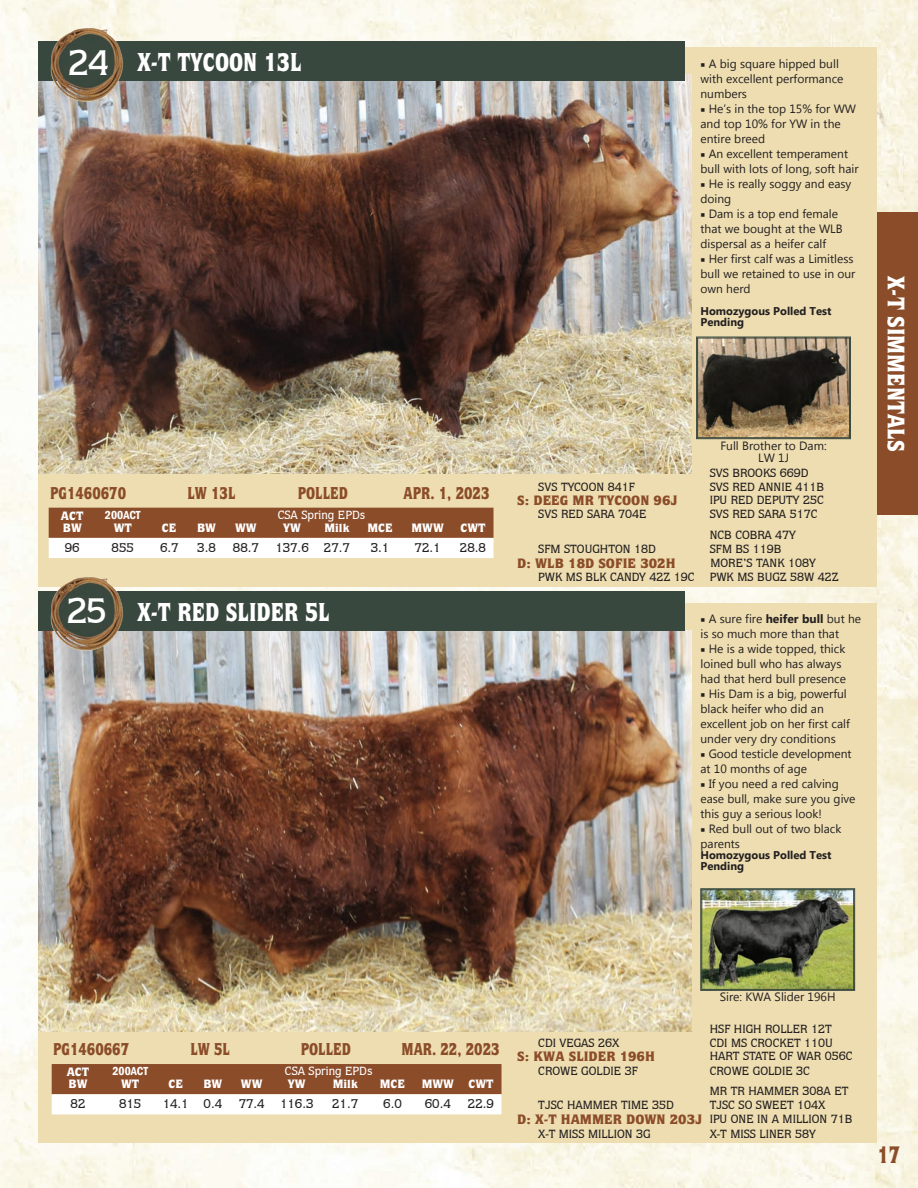
<style>
.page{position:relative;width:918px;height:1188px;background:#fff}
.page>*{position:absolute;margin:0;border:0;box-sizing:border-box;transform-origin:0 0}
.t1{font:41.55px "Newtext IT Cby BT";color:#fff;scale:.79 1}
.t2{font:900 25.65px "Quorum IT Cby BT";color:#fff;scale:.82 1}
.t3{font:900 23.7px "Quorum IT Cby BT";color:#fff;scale:.88 1}
.t4{font:900 23.55px "Quorum IT Cby BT";color:#8b4c29;scale:.76 1}
.t5{font:900 16.95px "Quorum IT Cby BT";color:#8b4c29;scale:.79 1}
.t6{font:900 13.5px "Quorum IT Cby BT";color:#8b4c29}
.t7{font:500 12.75px "Quorum IT Cby BT";color:#231f20}
.t8{font:12px/15px "Myanmar Text";color:#231f20}
.t9{font:500 12px/20.2px "Quorum IT Cby BT";color:#231f20}
.t10{font:900 12px "Quorum IT Cby BT";color:#fff}
.t11{font:500 12px "Quorum IT Cby BT";color:#fff}
.t12{font:600 condensed 12px "Franklin Gothic";color:#fff}
.t13{font:700 11.25px/11.2px "Myanmar Text";color:#231f20}
.s1{font-family:"Minion Pro"}
.s2{font-weight:700}
.s3{font-weight:500;font-size:12px;color:#231f20}
</style>
<div class="page">
<img style="left:0;top:0;width:918px;height:1188px">
<div style="left:870px;top:212px;width:48px;height:303px;background:#8b4c29"></div>
<div style="left:38px;top:47px;width:839px;height:540px;background:#edddb0"></div>
<img style="left:38px;top:74px;width:653px;height:400px">
<div style="left:38px;top:41px;width:647px;height:39px;background:#39483e"></div>
<svg style="left:49px;top:508px;width:445px;height:50px;background:#b9947f"></svg>
<div style="left:38px;top:603px;width:839px;height:540px;background:#edddb0"></div>
<img style="left:38px;top:631px;width:653px;height:400px">
<div style="left:38px;top:592px;width:647px;height:39px;background:#39483e"></div>
<img style="left:47px;top:577px;width:82px;height:77px">
<svg style="left:52px;top:1064px;width:450px;height:50px;background:#b9937e"></svg>
<img style="left:47px;top:23px;width:82px;height:83px">
<svg style="left:696px;top:337px;width:155px;height:102px;background:#645744"></svg>
<div style="left:697px;top:338px;width:153px;height:100px;border:1px solid #39483e"></div>
<img style="left:700px;top:888px;width:155px;height:103px">
<div style="left:702px;top:889px;width:152px;height:101px;border:1px solid #39483e"></div>
<h1 class="t1" style="left:68px;top:39px;width:52px">24</h1>
<h2 class="t2" style="left:137px;top:46px;width:202px">X-T TYCOON 13L</h2>
<h3 class="t5" style="left:50px;top:483px;width:98px">PG1460670</h3>
<h3 class="t5" style="left:187px;top:483px;width:62px">LW 13L</h3>
<h3 class="t5" style="left:298px;top:483px;width:65px">POLLED</h3>
<h3 class="t5" style="left:404px;top:483px;width:110px">APR. 1, 2023</h3>
<p class="t10" style="left:61px;top:508px;width:24px">ACT</p>
<p class="t12" style="left:105px;top:507px;width:37px">200ACT</p>
<p class="t11" style="left:278px;top:507px;width:89px">CSA Spring EPDs</p>
<p class="t10" style="left:63px;top:520px;width:20px">BW</p>
<p class="t10" style="left:114px;top:520px;width:20px">WT</p>
<p class="t10" style="left:162px;top:520px;width:16px">CE</p>
<p class="t10" style="left:197px;top:520px;width:20px">BW</p>
<p class="t10" style="left:235px;top:520px;width:23px">WW</p>
<p class="t10" style="left:283px;top:520px;width:19px">YW</p>
<p class="t10" style="left:324px;top:520px;width:26px">Milk</p>
<p class="t10" style="left:367px;top:520px;width:27px">MCE</p>
<p class="t10" style="left:411px;top:520px;width:34px">MWW</p>
<p class="t10" style="left:460px;top:520px;width:27px">CWT</p>
<p class="t7" style="left:65px;top:540px;width:16px">96</p>
<p class="t7" style="left:112px;top:540px;width:24px">855</p>
<p class="t7" style="left:160px;top:540px;width:20px">6.7</p>
<p class="t7" style="left:197px;top:540px;width:20px">3.8</p>
<p class="t7" style="left:233px;top:540px;width:28px">88.7</p>
<p class="t7" style="left:275px;top:540px;width:76px">137.6 27.7</p>
<p class="t7" style="left:371px;top:540px;width:20px">3.1</p>
<p class="t7" style="left:415px;top:540px;width:28px">72.1</p>
<p class="t7" style="left:460px;top:540px;width:28px">28.8</p>
<h1 class="t1" style="left:67px;top:587px;width:52px">25</h1>
<h2 class="t2" style="left:137px;top:596px;width:236px">X-T RED SLIDER 5L</h2>
<p class="t8" style="left:701px;top:56px;width:145px"><span class="s1">■</span> A big square hipped bull with excellent performance numbers</p>
<p class="t8" style="left:701px;top:101px;width:157px"><span class="s1">■</span> He’s in the top 15% for WW and top 10% for YW in the entire breed</p>
<p class="t8" style="left:701px;top:146px;width:160px"><span class="s1">■</span> An excellent temperament bull with lots of long, soft hair</p>
<p class="t8" style="left:701px;top:176px;width:152px"><span class="s1">■</span> He is really soggy and easy doing</p>
<p class="t8" style="left:701px;top:206px;width:144px"><span class="s1">■</span> Dam is a top end female that we bought at the WLB dispersal as a heifer calf</p>
<p class="t8" style="left:701px;top:251px;width:156px"><span class="s1">■</span> Her first calf was a Limitless bull we retained to use in our own herd</p>
<p class="t13" style="left:701px;top:306px;width:133px">Homozygous Polled Test<br>Pending</p>
<p class="t8" style="left:720px;top:440px;width:108px;line-height:12px;text-align:center">Full Brother to Dam:<br>LW 1J</p>
<p class="t9" style="left:710px;top:463px;width:100px">SVS BROOKS 669D</p>
<p class="t9" style="left:538px;top:476px;width:98px">SVS TYCOON 841F</p>
<p class="t9" style="left:710px;top:476px;width:116px">SVS RED ANNIE 411B</p>
<p class="t6" style="left:517px;top:492px;width:162px">S: DEEG MR TYCOON 96J</p>
<p class="t9" style="left:710px;top:490px;width:116px">IPU RED DEPUTY 25C</p>
<p class="t9" style="left:538px;top:504px;width:110px">SVS RED SARA 704E</p>
<p class="t9" style="left:710px;top:504px;width:109px">SVS RED SARA 517C<br>NCB COBRA 47Y</p>
<p class="t9" style="left:538px;top:538px;width:119px">SFM STOUGHTON 18D</p>
<p class="t9" style="left:710px;top:538px;width:73px">SFM BS 119B</p>
<p class="t6" style="left:517px;top:555px;width:160px">D: WLB 18D SOFIE 302H</p>
<p class="t9" style="left:711px;top:553px;width:107px">MORE’S TANK 108Y</p>
<p class="t9" style="left:538px;top:567px;width:158px">PWK MS BLK CANDY 42Z 19C</p>
<p class="t9" style="left:710px;top:567px;width:130px">PWK MS BUGZ 58W 42Z</p>
<p class="t8" style="left:701px;top:611px;width:162px"><span class="s1">■</span> A sure fire <span class="s2">heifer bull</span> but he is so much more than that</p>
<p class="t8" style="left:701px;top:641px;width:147px"><span class="s1">■</span> He is a wide topped, thick loined bull who has always had that herd bull presence</p>
<p class="t8" style="left:701px;top:686px;width:151px"><span class="s1">■</span> His Dam is a big, powerful black heifer who did an excellent job on her first calf under very dry conditions</p>
<p class="t8" style="left:701px;top:746px;width:153px"><span class="s1">■</span> Good testicle development at 10 months of age</p>
<p class="t8" style="left:701px;top:776px;width:157px"><span class="s1">■</span> If you need a red calving ease bull, make sure you give this guy a serious look!</p>
<p class="t8" style="left:701px;top:821px;width:142px"><span class="s1">■</span> Red bull out of two black parents</p>
<p class="t13" style="left:701px;top:849px;width:133px">Homozygous Polled Test<br>Pending</p>
<h3 class="t3" style="left:911px;top:276px;width:201px;rotate:90deg">X-T SIMMENTALS</h3>
<h3 class="t5" style="left:53px;top:1039px;width:98px">PG1460667</h3>
<h3 class="t5" style="left:190px;top:1039px;width:52px">LW 5L</h3>
<h3 class="t5" style="left:301px;top:1039px;width:65px">POLLED</h3>
<h3 class="t5" style="left:402px;top:1039px;width:126px">MAR. 22, 2023</h3>
<p class="t10" style="left:67px;top:1065px;width:24px">ACT</p>
<p class="t12" style="left:112px;top:1063px;width:37px">200ACT</p>
<p class="t11" style="left:285px;top:1064px;width:89px">CSA Spring EPDs</p>
<p class="t10" style="left:69px;top:1077px;width:20px">BW</p>
<p class="t10" style="left:121px;top:1077px;width:20px">WT</p>
<p class="t10" style="left:168px;top:1077px;width:16px">CE</p>
<p class="t10" style="left:203px;top:1077px;width:20px">BW</p>
<p class="t10" style="left:241px;top:1077px;width:23px">WW</p>
<p class="t10" style="left:288px;top:1077px;width:19px">YW</p>
<p class="t10" style="left:333px;top:1077px;width:26px">Milk</p>
<p class="t10" style="left:380px;top:1077px;width:27px">MCE</p>
<p class="t10" style="left:422px;top:1077px;width:73px">MWW CWT</p>
<p class="t7" style="left:71px;top:1096px;width:16px">82</p>
<p class="t7" style="left:119px;top:1096px;width:24px">815</p>
<p class="t7" style="left:163px;top:1096px;width:61px">14.1 0.4</p>
<p class="t7" style="left:239px;top:1096px;width:76px">77.4 116.3</p>
<p class="t7" style="left:332px;top:1096px;width:28px">21.7</p>
<p class="t7" style="left:383px;top:1096px;width:20px">6.0</p>
<p class="t7" style="left:425px;top:1096px;width:28px">60.4</p>
<p class="t7" style="left:468px;top:1096px;width:28px">22.9</p>
<p class="t8" style="left:720px;top:990px;width:117px">Sire: KWA Slider 196H</p>
<p class="t9" style="left:710px;top:1019px;width:123px">HSF HIGH ROLLER 12T</p>
<p class="t9" style="left:538px;top:1033px;width:83px">CDI VEGAS 26X</p>
<p class="t9" style="left:710px;top:1033px;width:125px">CDI MS CROCKET 110U</p>
<p class="t6" style="left:517px;top:1048px;width:139px">S: KWA SLIDER 196H</p>
<p class="t9" style="left:710px;top:1046px;width:144px">HART STATE OF WAR 056C</p>
<p class="t9" style="left:538px;top:1060px;width:101px">CROWE GOLDIE 3F</p>
<p class="t9" style="left:710px;top:1060px;width:140px">CROWE GOLDIE 3C<br>MR TR HAMMER 308A ET</p>
<p class="t9" style="left:538px;top:1095px;width:137px">TJSC HAMMER TIME 35D</p>
<p class="t9" style="left:710px;top:1095px;width:117px">TJSC SO SWEET 104X</p>
<p class="t6" style="left:517px;top:1111px;width:337px">D: X-T HAMMER DOWN 203J <span class="s3">IPU ONE IN A MILLION 71B</span></p>
<p class="t9" style="left:538px;top:1123px;width:114px">X-T MISS MILLION 3G</p>
<p class="t9" style="left:710px;top:1123px;width:107px">X-T MISS LINER 58Y</p>
<h3 class="t4" style="left:878px;top:1140px;width:31px">17</h3>
</div>
